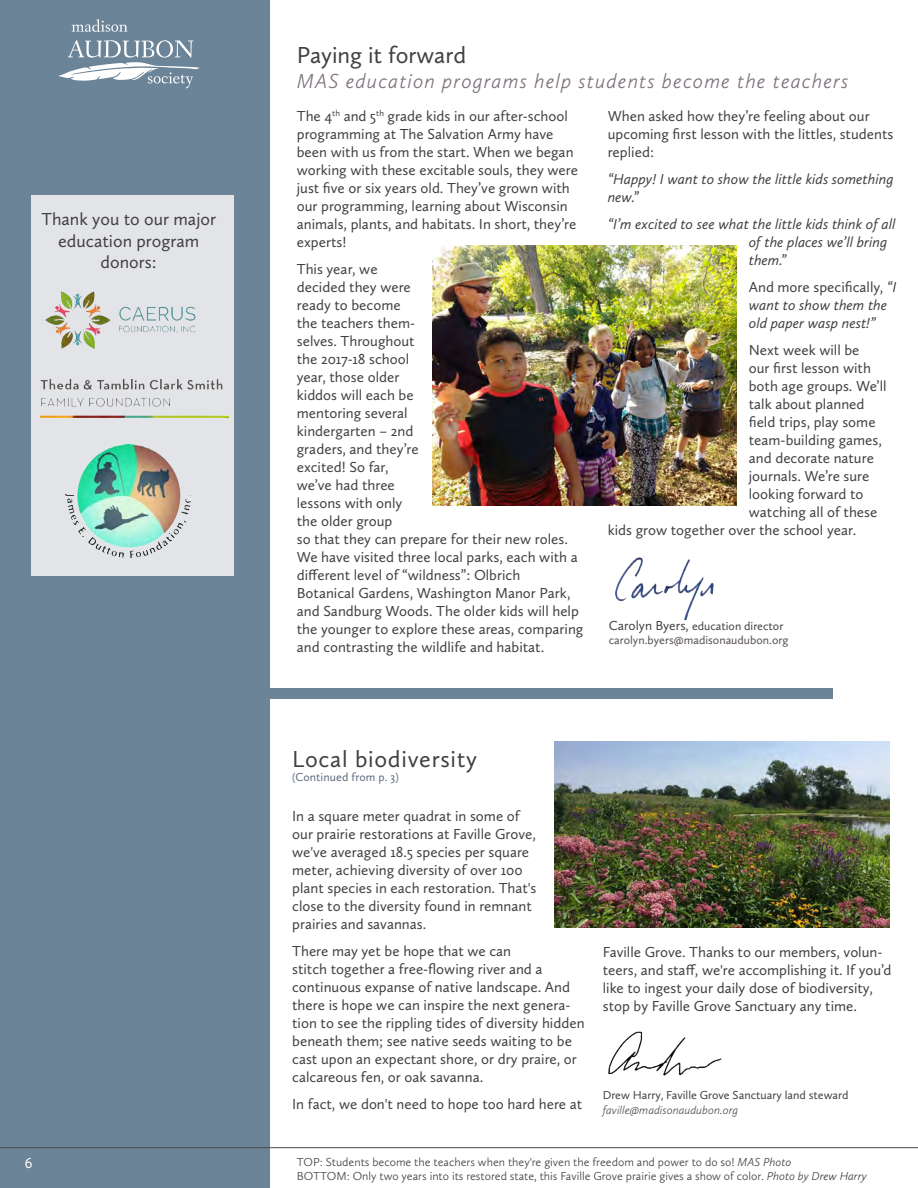
<style>
.page{position:relative;width:918px;height:1188px;background:#fff}
.page>*{position:absolute;margin:0;border:0;box-sizing:border-box;transform-origin:0 0}
.t1{font:24px "Calluna Sans";letter-spacing:.025em;color:#414042}
.t2{font:24px "Calluna Sans";color:#414042}
.t3{font:italic 300 21px "Calluna Sans";letter-spacing:.05em;color:#7e727d}
.t4{font:18px/21.6px "Calluna Sans";color:#414042;text-align:center}
.t5{font:15px/18px "Calluna Sans";color:#414042}
.t6{font:italic 15px/18px "Calluna Sans";color:#414042}
.t7{font:15px "Calluna Sans";color:#fff}
.t8{font:300 12px/14.4px "Calluna Sans";color:#414042}
.t9{font:12px/13.5px "Calluna Sans";color:#574e57}
.t10{font:12px "Calluna Sans";color:#414042}
.t11{font:italic 300 12px "Calluna Sans";color:#574e57}
.t12{font:12px "Calluna Sans";letter-spacing:.005em;color:#5c6a80}
.s1{font-style:normal}
.s2{font-size:13.5px;color:#414042}
.s3{color:#414042}
.s4{font-style:italic}
</style>
<div class="page">
<div style="left:0;top:0;width:269px;height:1188px;background:#6c8498"></div>
<svg style="left:72px;top:19px;width:55px;height:13px"></svg>
<svg style="left:58px;top:40px;width:141px;height:48px"></svg>
<hr style="left:0;top:1147px;width:918px;height:1px;background:#52473e">
<img style="left:433px;top:246px;width:304px;height:259px">
<img style="left:615px;top:557px;width:99px;height:62px">
<img style="left:554px;top:741px;width:336px;height:186px">
<div style="left:255px;top:688px;width:578px;height:11px;background:#6c8498"></div>
<div style="left:31px;top:195px;width:203px;height:381px;background:#e2e4e8"></div>
<img style="left:45px;top:291px;width:151px;height:58px">
<img style="left:41px;top:380px;width:188px;height:37px">
<img style="left:65px;top:444px;width:126px;height:114px">
<img style="left:608px;top:1031px;width:114px;height:45px">
<p class="t4" style="left:41px;top:208px;width:176px">Thank you to our major education program donors:</p>
<p class="t7" style="left:25px;top:1154px;width:9px">6</p>
<h1 class="t2" style="left:297px;top:40px;width:171px">Paying it forward</h1>
<h2 class="t3" style="left:297px;top:69px;width:553px">MAS education programs help students become the teachers</h2>
<p class="t5" style="left:297px;top:107px;width:283px">The 4<sup>th</sup> and 5<sup>th</sup> grade kids in our after-school programming at The Salvation Army have been with us from the start. When we began working with these excitable souls, they were just five or six years old. They’ve grown with our programming, learning about Wisconsin animals, plants, and habitats. In short, they’re experts!</p>
<p class="t5" style="left:297px;top:260px;width:288px">This year, we<br>decided they were<br>ready to become<br>the teachers them-<br>selves. Throughout<br>the 2017-18 school<br>year, those older<br>kiddos will each be<br>mentoring several<br>kindergarten – 2nd<br>graders, and they’re<br>excited! So far,<br>we’ve had three<br>lessons with only<br>the older group<br>so that they can prepare for their new roles.<br>We have visited three local parks, each with a different level of “wildness”: Olbrich<br>Botanical Gardens, Washington Manor Park, and Sandburg Woods. The older kids will help the younger to explore these areas, comparing and contrasting the wildlife and habitat.</p>
<p class="t5" style="left:608px;top:107px;width:287px">When asked how they’re feeling about our upcoming first lesson with the littles, students replied:</p>
<p class="t6" style="left:608px;top:170px;width:287px">“Happy! I want to show the little kids something new.”</p>
<p class="t6" style="left:749px;top:215px;width:148px;text-indent:-141px">“I’m excited to see what the little kids think of all of the places we’ll bring them.”</p>
<p class="t6" style="left:749px;top:278px;width:149px"><span class="s1">And more specifically,</span> “I want to show them the old paper wasp nest!”</p>
<p class="t5" style="left:749px;top:341px;width:112px">Next week will be</p>
<p class="t5" style="left:749px;top:359px;width:124px">our first lesson with</p>
<p class="t5" style="left:749px;top:377px;width:139px">both age groups. We’ll</p>
<p class="t5" style="left:749px;top:395px;width:117px">talk about planned</p>
<p class="t5" style="left:749px;top:413px;width:128px">field trips, play some</p>
<p class="t5" style="left:749px;top:431px;width:135px">team-building games,</p>
<p class="t5" style="left:749px;top:449px;width:127px">and decorate nature</p>
<p class="t5" style="left:749px;top:467px;width:122px">journals. We’re sure</p>
<p class="t5" style="left:749px;top:485px;width:116px">looking forward to</p>
<p class="t5" style="left:749px;top:503px;width:130px">watching all of these</p>
<p class="t5" style="left:608px;top:521px;width:250px">kids grow together over the school year.</p>
<p class="t9" style="left:609px;top:619px;width:181px"><span class="s2">Carolyn Byers,</span> <span class="s3">education director </span>carolyn.byers@madisonaudubon.org</p>
<h1 class="t1" style="left:292px;top:744px;width:186px">Local biodiversity</h1>
<p class="t12" style="left:292px;top:770px;width:108px">(Continued from p. 3)</p>
<p class="t5" style="left:292px;top:807px;width:246px">In a square meter quadrat in some of our prairie restorations at Faville Grove, we've averaged 18.5 species per square meter, achieving diversity of over 100 plant species in each restoration. That's close to the diversity found in remnant prairies and savannas.</p>
<p class="t5" style="left:292px;top:942px;width:294px">There may yet be hope that we can<br>stitch together a free-flowing river and a continuous expanse of native landscape. And there is hope we can inspire the next genera&shy;tion to see the rippling tides of diversity hidden beneath them; see native seeds waiting to be cast upon an expectant shore, or dry praire, or calcareous fen, or oak savanna.</p>
<p class="t5" style="left:292px;top:1095px;width:292px">In fact, we don't need to hope too hard here at</p>
<p class="t5" style="left:603px;top:942px;width:290px">Faville Grove. Thanks to our members, volun&shy;teers, and staff, we're accomplishing it. If you’d like to ingest your daily dose of biodiversity, stop by Faville Grove Sanctuary any time.</p>
<p class="t10" style="left:603px;top:1088px;width:247px">Drew Harry, Faville Grove Sanctuary land steward</p>
<p class="t11" style="left:603px;top:1102px;width:137px">faville@madisonaudubon.org</p>
<p class="t8" style="left:297px;top:1154px;width:571px">TOP: Students become the teachers when they're given the freedom and power to do so! <span class="s4">MAS Photo<br></span>BOTTOM: Only two years into its restored state, this Faville Grove prairie gives a show of color. <span class="s4">Photo by Drew Harry</span></p>
</div>
